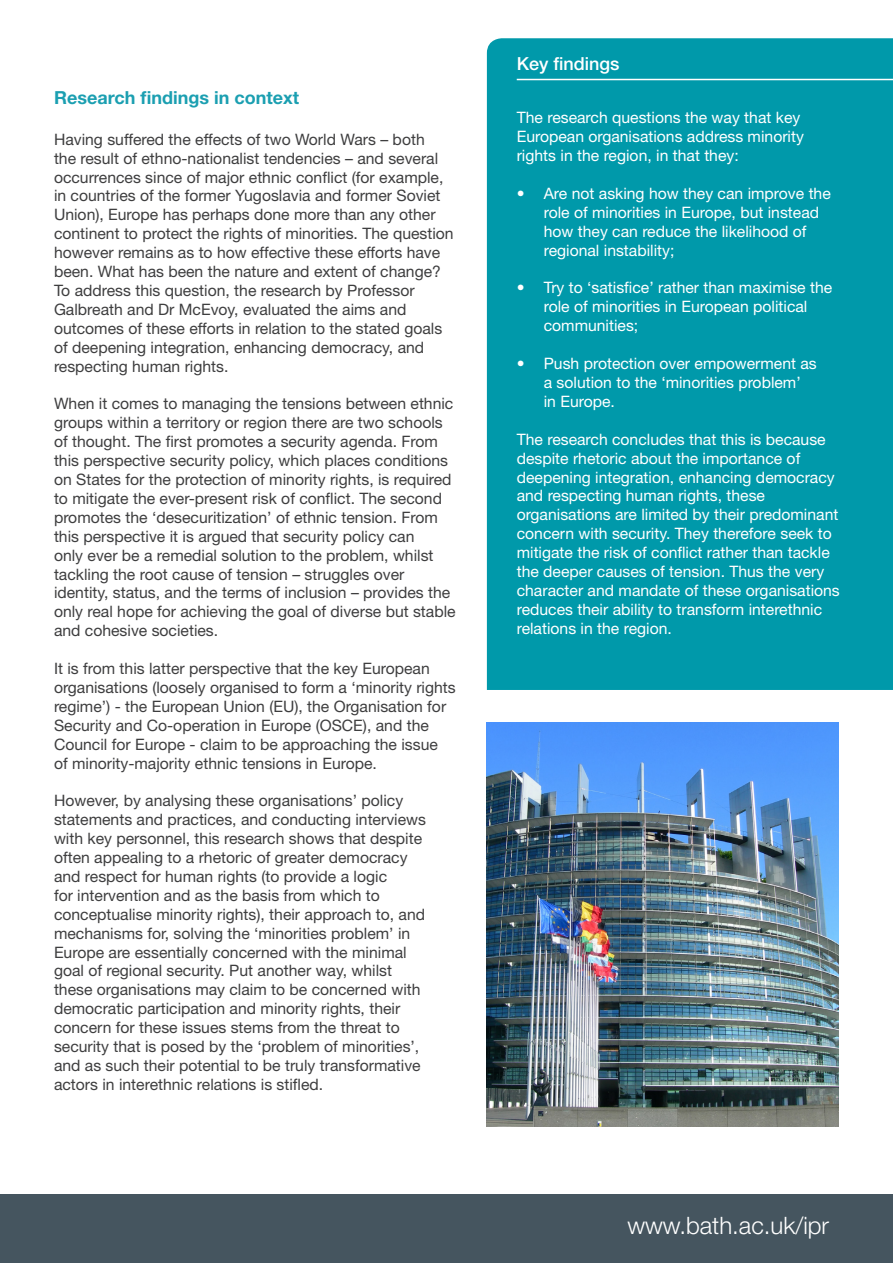
<style>
.page{position:relative;width:893px;height:1263px;background:#fff}
.page>*{position:absolute;margin:0;border:0;box-sizing:border-box;transform-origin:0 0}
.t1{font:300 24px "Helvetica Neue LT Std";color:#fff}
.t2{font:700 18px "Helvetica Neue LT Std";color:#1b9fb1}
.t3{font:500 18px "Helvetica Neue LT Std";color:#fff}
.t4{font:15.75px/18.9px "Helvetica Neue LT Std";color:#3e3e3f}
.t5{font:15.75px/18.9px "Helvetica Neue LT Std";color:#fff}
</style>
<div class="page">
<div style="left:487px;top:38px;width:406px;height:652px;background:#09a"></div>
<div style="left:0;top:1195px;width:893px;height:68px;background:#45555f"></div>
<hr style="left:517px;top:79px;width:376px;height:1px;background:#fff">
<img style="left:487px;top:723px;width:352px;height:404px">
<p class="t2" style="left:54px;top:87px;width:246px">Research findings in context</p>
<p class="t4" style="left:54px;top:130px;width:401px">Having suffered the effects of two World Wars – both<br>the result of ethno-nationalist tendencies – and several occurrences since of major ethnic conflict (for example, in countries of the former Yugoslavia and former Soviet Union), Europe has perhaps done more than any other continent to protect the rights of minorities. The question however remains as to how effective these efforts have been. What has been the nature and extent of change?<br>To address this question, the research by Professor Galbreath and Dr McEvoy, evaluated the aims and outcomes of these efforts in relation to the stated goals of deepening integration, enhancing democracy, and respecting human rights.</p>
<p class="t4" style="left:54px;top:394px;width:403px">When it comes to managing the tensions between ethnic groups within a territory or region there are two schools of thought. The first promotes a security agenda. From this perspective security policy, which places conditions on States for the protection of minority rights, is required to mitigate the ever-present risk of conflict. The second promotes the ‘desecuritization’ of ethnic tension. From this perspective it is argued that security policy can<br>only ever be a remedial solution to the problem, whilst tackling the root cause of tension – struggles over identity, status, and the terms of inclusion – provides the only real hope for achieving the goal of diverse but stable and cohesive societies.</p>
<p class="t4" style="left:54px;top:659px;width:403px">It is from this latter perspective that the key European organisations (loosely organised to form a ‘minority rights regime’) - the European Union (EU), the Organisation for Security and Co-operation in Europe (OSCE), and the Council for Europe - claim to be approaching the issue<br>of minority-majority ethnic tensions in Europe.</p>
<p class="t4" style="left:54px;top:791px;width:373px">However, by analysing these organisations’ policy statements and practices, and conducting interviews with key personnel, this research shows that despite often appealing to a rhetoric of greater democracy and respect for human rights (to provide a logic<br>for intervention and as the basis from which to conceptualise minority rights), their approach to, and mechanisms for, solving the ‘minorities problem’ in Europe are essentially concerned with the minimal goal of regional security. Put another way, whilst these organisations may claim to be concerned with democratic participation and minority rights, their concern for these issues stems from the threat to security that is posed by the ‘problem of minorities’,</p>
<p class="t4" style="left:54px;top:1056px;width:368px">and as such their potential to be truly transformative actors in interethnic relations is stifled.</p>
<p class="t3" style="left:517px;top:53px;width:104px">Key findings</p>
<p class="t5" style="left:517px;top:108px;width:289px">The research questions the way that key<br>European organisations address minority rights in the region, in that they:</p>
<p class="t5" style="left:544px;top:184px;width:289px;text-indent:-27px">• Are not asking how they can improve the role of minorities in Europe, but instead how they can reduce the likelihood of regional instability;</p>
<p class="t5" style="left:544px;top:278px;width:290px;text-indent:-27px">• Try to ‘satisfice’ rather than maximise the role of minorities in European political communities;</p>
<p class="t5" style="left:544px;top:354px;width:275px;text-indent:-27px">• Push protection over empowerment as a solution to the ‘minorities problem’ in Europe.</p>
<p class="t5" style="left:517px;top:429px;width:325px">The research concludes that this is because despite rhetoric about the importance of deepening integration, enhancing democracy and respecting human rights, these organisations are limited by their predominant concern with security. They therefore seek to mitigate the risk of conflict rather than tackle the deeper causes of tension. Thus the very character and mandate of these organisations reduces their ability to transform interethnic relations in the region.</p>
<p class="t1" style="left:627px;top:1211px;width:203px">www.bath.ac.uk/ipr</p>
</div>
